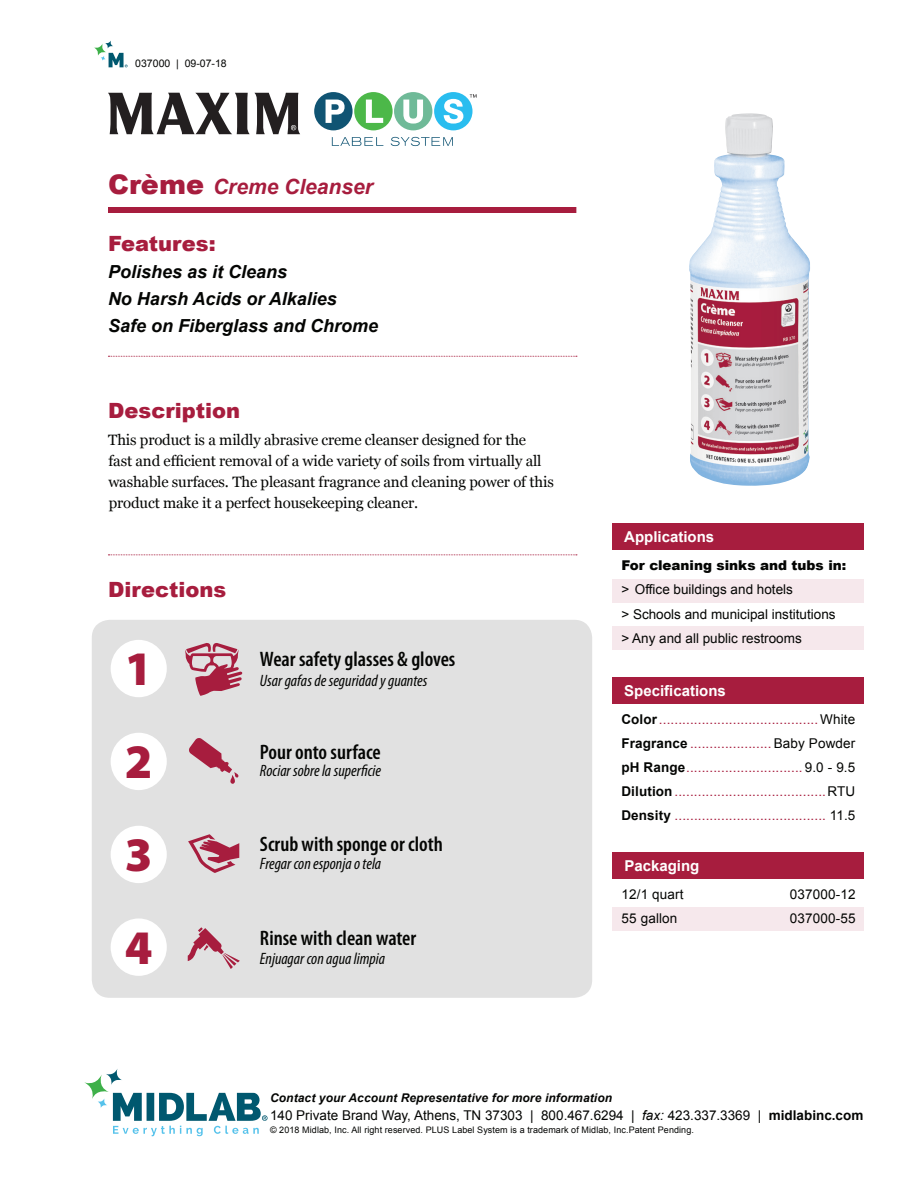
<style>
.page{position:relative;width:918px;height:1188px;background:#fff}
.page>*{position:absolute;margin:0;border:0;box-sizing:border-box;transform-origin:0 0}
.t1{font:900 48.45px "Myriad Pro";color:#a71d3e}
.t2{font:600 condensed 21px "Myriad Pro";color:#040503}
.t3{font:900 21px "Arial";color:#a71d3e}
.t4{font:italic 700 21px "Arial";color:#a71d3e}
.t5{font:italic 700 18px/27px "Arial";color:#040503}
.t6{font:italic condensed 16.5px "Myriad Pro";color:#040503}
.t7{font:15px/21px "Georgia";letter-spacing:-.01em;color:#040503}
.t8{font:700 15px "Arial";color:#fff}
.t9{font:13.5px/24px "Arial";letter-spacing:.01em;color:#a71d3e;text-align:justify}
.t10{font:13.5px/24px "Arial";color:#040503}
.t11{font:900 13.5px "Arial";color:#040503}
.t12{font:italic 700 12px "Arial";letter-spacing:.01em;color:#040503}
.t13{font:10.5px "Arial";color:#040503}
.t14{font:9px "Arial";letter-spacing:.01em;color:#040503}
.s1{font-weight:900;font-style:normal;font-size:27px}
.s2{font-weight:700;color:#040503}
.s3{color:#040503}
.s4{font-style:italic}
.s5{font-weight:700}
</style>
<div class="page">
<svg style="left:113px;top:1093px;width:155px;height:43px"></svg>
<svg style="left:84px;top:1074px;width:25px;height:25px"></svg>
<svg style="left:106px;top:1068px;width:16px;height:17px"></svg>
<svg style="left:97px;top:1098px;width:11px;height:10px"></svg>
<svg style="left:94px;top:43px;width:12px;height:13px"></svg>
<svg style="left:105px;top:40px;width:8px;height:9px"></svg>
<svg style="left:100px;top:53px;width:28px;height:14px"></svg>
<div style="left:612px;top:579px;width:252px;height:24px;background:#f6e8ec"></div>
<div style="left:612px;top:626px;width:252px;height:24px;background:#f6e8ec"></div>
<div style="left:612px;top:524px;width:252px;height:26px;background:#a71d3e"></div>
<div style="left:612px;top:677px;width:252px;height:27px;background:#a71d3e"></div>
<div style="left:612px;top:907px;width:252px;height:24px;background:#f6e8ec"></div>
<div style="left:612px;top:852px;width:252px;height:27px;background:#a71d3e"></div>
<div style="left:92px;top:620px;width:500px;height:378px;background:#e1e1e1;border-radius:18px"></div>
<svg style="left:108px;top:554px;width:469px;height:1px"></svg>
<svg style="left:185px;top:643px;width:57px;height:53px"></svg>
<div style="left:111px;top:640px;width:56px;height:57px;background:#fff;border-radius:50%"></div>
<svg style="left:108px;top:93px;width:192px;height:41px"></svg>
<div style="left:314px;top:92px;width:39px;height:38px;background:#105473;border-radius:50%"></div>
<div style="left:354px;top:92px;width:39px;height:38px;background:#4cb849;border-radius:50%"></div>
<div style="left:394px;top:92px;width:38px;height:38px;background:#6fba98;border-radius:50%"></div>
<div style="left:434px;top:92px;width:39px;height:38px;background:#29bdef;border-radius:50%"></div>
<svg style="left:326px;top:100px;width:19px;height:23px"></svg>
<svg style="left:366px;top:100px;width:17px;height:23px"></svg>
<svg style="left:403px;top:100px;width:20px;height:24px"></svg>
<svg style="left:444px;top:99px;width:19px;height:25px"></svg>
<svg style="left:332px;top:137px;width:51px;height:9px"></svg>
<svg style="left:391px;top:137px;width:62px;height:9px"></svg>
<svg style="left:470px;top:94px;width:7px;height:4px"></svg>
<div style="left:108px;top:207px;width:468px;height:6px;background:#a71d3e"></div>
<svg style="left:108px;top:356px;width:469px;height:1px"></svg>
<div style="left:111px;top:733px;width:56px;height:57px;background:#fff;border-radius:50%"></div>
<div style="left:111px;top:918px;width:56px;height:58px;background:#fff;border-radius:50%"></div>
<div style="left:111px;top:826px;width:56px;height:57px;background:#fff;border-radius:50%"></div>
<img style="left:689px;top:113px;width:121px;height:373px">
<svg style="left:189px;top:738px;width:50px;height:46px"></svg>
<svg style="left:188px;top:834px;width:51px;height:39px"></svg>
<svg style="left:188px;top:927px;width:52px;height:42px"></svg>
<p class="t13" style="left:135px;top:57px;width:93px">037000 | 09-07-18</p>
<h2 class="t4" style="left:108px;top:172px;width:266px"><span class="s1">Crème</span> Creme Cleanser</h2>
<h2 class="t3" style="left:108px;top:228px;width:109px">Features:</h2>
<h3 class="t5" style="left:108px;top:259px;width:272px">Polishes as it Cleans<br>No Harsh Acids or Alkalies<br>Safe on Fiberglass and Chrome</h3>
<h2 class="t3" style="left:108px;top:396px;width:133px">Description</h2>
<p class="t7" style="left:108px;top:430px;width:447px">This product is a mildly abrasive creme cleanser designed for the<br>fast and efficient removal of a wide variety of soils from virtually all washable surfaces. The pleasant fragrance and cleaning power of this product make it a perfect housekeeping cleaner.</p>
<h2 class="t3" style="left:108px;top:574px;width:120px">Directions</h2>
<h1 class="t1" style="left:125px;top:641px;width:29px">1</h1>
<h1 class="t1" style="left:125px;top:734px;width:29px">2</h1>
<h2 class="t2" style="left:260px;top:648px;width:197px">Wear safety glasses &amp; gloves</h2>
<p class="t6" style="left:260px;top:670px;width:169px">Usar gafas de seguridad y guantes</p>
<h2 class="t2" style="left:260px;top:740px;width:122px">Pour onto surface</h2>
<p class="t6" style="left:260px;top:761px;width:123px">Rociar sobre la superficie</p>
<h1 class="t1" style="left:125px;top:827px;width:29px">3</h1>
<h2 class="t2" style="left:260px;top:832px;width:184px">Scrub with sponge or cloth</h2>
<p class="t6" style="left:260px;top:853px;width:123px">Fregar con esponja o tela</p>
<h1 class="t1" style="left:125px;top:920px;width:29px">4</h1>
<h2 class="t2" style="left:260px;top:926px;width:158px">Rinse with clean water</h2>
<p class="t6" style="left:260px;top:949px;width:127px">Enjuagar con agua limpia</p>
<p class="t8" style="left:624px;top:527px;width:92px">Applications</p>
<p class="t11" style="left:621px;top:556px;width:226px">For cleaning sinks and tubs in:</p>
<p class="t10" style="left:621px;top:578px;width:216px">&gt; Office buildings and hotels<br>&gt; Schools and municipal institutions &gt; Any and all public restrooms</p>
<p class="t8" style="left:624px;top:681px;width:103px">Specifications</p>
<p class="t9" style="left:621px;top:708px;width:236px"><span class="s2">Color</span>.........................................<span class="s3">White </span><span class="s2">Fragrance</span> .....................<span class="s3">Baby Powder </span><span class="s2">pH Range</span>.............................. <span class="s3">9.0 - 9.5<br></span><span class="s2">Dilution</span>.......................................<span class="s3">RTU </span><span class="s2">Density</span> ....................................... <span class="s3">11.5</span></p>
<p class="t8" style="left:624px;top:856px;width:77px">Packaging</p>
<p class="t10" style="left:622px;top:883px;width:64px">12/1 quart</p>
<p class="t10" style="left:790px;top:883px;width:67px">037000-12</p>
<p class="t10" style="left:622px;top:907px;width:57px">55 gallon</p>
<p class="t10" style="left:790px;top:907px;width:67px">037000-55</p>
<p class="t12" style="left:270px;top:1090px;width:344px">Contact your Account Representative for more information</p>
<p class="t10" style="left:270px;top:1103px;width:595px">140 Private Brand Way, Athens, TN 37303 | 800.467.6294 | <span class="s4">fax:</span> 423.337.3369 | <span class="s5">midlabinc.com</span></p>
<p class="t14" style="left:270px;top:1124px;width:425px">© 2018 Midlab, Inc. All right reserved. PLUS Label System is a trademark of Midlab, Inc.Patent Pending.</p>
</div>
